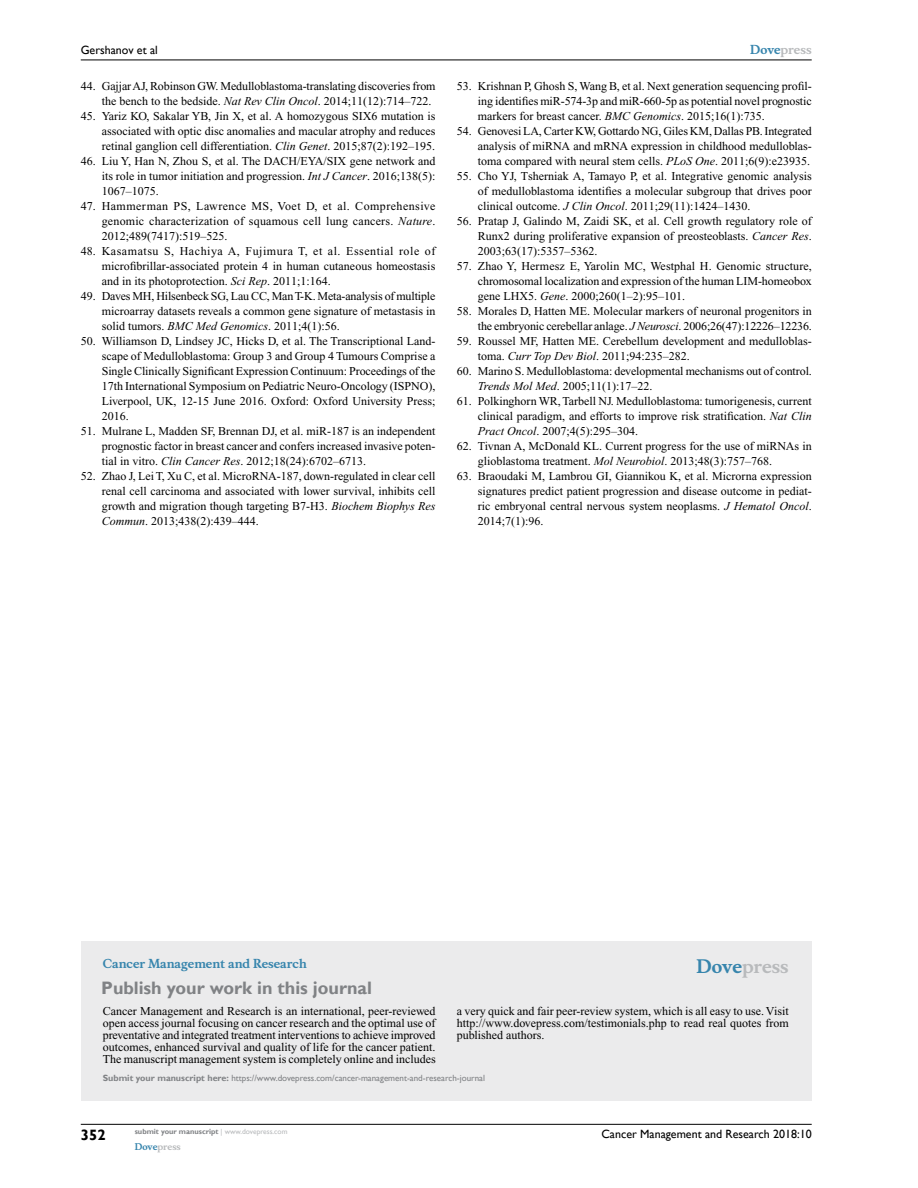
<style>
.page{position:relative;width:918px;height:1188px;background:#fff}
.page>*{position:absolute;margin:0;border:0;box-sizing:border-box;transform-origin:0 0}
.t1{font:700 18px "Gill Sans";color:#808285}
.t2{font:700 18px "Musee";color:#b8babc}
.t3{font:700 15px "Gill Sans";color:#000}
.t4{font:12px/15px "Times New Roman";color:#000;text-align:justify}
.t5{font:12px "Gill Sans";color:#000}
.t6{font:700 12px "Musee";color:#3785ad}
.t7{font:700 12px "Musee";color:#b8babc}
.t8{font:9px "Gill Sans";color:#808285}
.t9{font:700 9px "Musee";color:#b8babc}
.t10{font:700 7.5px "Gill Sans";color:#808285}
.s1{font-style:italic}
.s2{color:#3785ad}
.s3{font-weight:700}
.s4{font-weight:400;color:#b8babc}
</style>
<div class="page">
<div style="left:81px;top:941px;width:731px;height:160px;background:#ebebec"></div>
<hr style="left:81px;top:1124px;width:731px;height:1px;background:#000">
<hr style="left:81px;top:60px;width:731px;height:1px;background:#000">
<p class="t5" style="left:81px;top:43px;width:79px">Gershanov et al</p>
<p class="t4" style="left:102px;top:79px;width:335px;text-indent:-21px">44. Gajjar AJ, Robinson GW. Medulloblastoma-translating discoveries from the bench to the bedside. <span class="s1">Nat Rev Clin Oncol</span>. 2014;11(12):714–722.</p>
<p class="t4" style="left:102px;top:109px;width:335px;text-indent:-21px">45. Yariz KO, Sakalar YB, Jin X, et al. A homozygous SIX6 mutation is associated with optic disc anomalies and macular atrophy and reduces retinal ganglion cell differentiation. <span class="s1">Clin Genet</span>. 2015;87(2):192–195.</p>
<p class="t4" style="left:102px;top:154px;width:335px;text-indent:-21px">46. Liu Y, Han N, Zhou S, et al. The DACH/EYA/SIX gene network and its role in tumor initiation and progression. <span class="s1">Int J Cancer</span>. 2016;138(5):<br>1067–1075.</p>
<p class="t4" style="left:102px;top:199px;width:335px;text-indent:-21px">47. Hammerman PS, Lawrence MS, Voet D, et al. Comprehensive genomic characterization of squamous cell lung cancers. <span class="s1">Nature</span>.<br>2012;489(7417):519–525.</p>
<p class="t4" style="left:102px;top:244px;width:335px;text-indent:-21px">48. Kasamatsu S, Hachiya A, Fujimura T, et al. Essential role of microfibrillar-associated protein 4 in human cutaneous homeostasis and in its photoprotection. <span class="s1">Sci Rep</span>. 2011;1:164.</p>
<p class="t4" style="left:102px;top:289px;width:335px;text-indent:-21px">49. Daves MH, Hilsenbeck SG, Lau CC, Man T-K. Meta-analysis of multiple microarray datasets reveals a common gene signature of metastasis in solid tumors. <span class="s1">BMC Med Genomics</span>. 2011;4(1):56.</p>
<p class="t4" style="left:102px;top:334px;width:335px;text-indent:-21px">50. Williamson D, Lindsey JC, Hicks D, et al. The Transcriptional Land&shy;scape of Medulloblastoma: Group 3 and Group 4 Tumours Comprise a Single Clinically Significant Expression Continuum: Proceedings of the 17th International Symposium on Pediatric Neuro-Oncology (ISPNO), Liverpool, UK, 12-15 June 2016. Oxford: Oxford University Press; 2016.</p>
<p class="t4" style="left:102px;top:424px;width:335px;text-indent:-21px">51. Mulrane L, Madden SF, Brennan DJ, et al. miR-187 is an independent prognostic factor in breast cancer and confers increased invasive poten&shy;tial in vitro. <span class="s1">Clin Cancer Res</span>. 2012;18(24):6702–6713.</p>
<p class="t4" style="left:102px;top:469px;width:335px;text-indent:-21px">52. Zhao J, Lei T, Xu C, et al. MicroRNA-187, down-regulated in clear cell renal cell carcinoma and associated with lower survival, inhibits cell growth and migration though targeting B7-H3. <span class="s1">Biochem Biophys Res Commun</span>. 2013;438(2):439–444.</p>
<p class="t7" style="left:750px;top:43px;width:63px"><span class="s2">Dove</span>press</p>
<p class="t4" style="left:478px;top:79px;width:335px;text-indent:-21px">53. Krishnan P, Ghosh S, Wang B, et al. Next generation sequencing profil&shy;ing identifies miR-574-3p and miR-660-5p as potential novel prognostic markers for breast cancer. <span class="s1">BMC Genomics</span>. 2015;16(1):735.</p>
<p class="t4" style="left:478px;top:124px;width:335px;text-indent:-21px">54. Genovesi LA, Carter KW, Gottardo NG, Giles KM, Dallas PB. Integrated analysis of miRNA and mRNA expression in childhood medulloblas&shy;toma compared with neural stem cells. <span class="s1">PLoS One</span>. 2011;6(9):e23935.</p>
<p class="t4" style="left:478px;top:169px;width:335px;text-indent:-21px">55. Cho YJ, Tsherniak A, Tamayo P, et al. Integrative genomic analysis of medulloblastoma identifies a molecular subgroup that drives poor clinical outcome. <span class="s1">J Clin Oncol</span>. 2011;29(11):1424–1430.</p>
<p class="t4" style="left:478px;top:214px;width:335px;text-indent:-21px">56. Pratap J, Galindo M, Zaidi SK, et al. Cell growth regulatory role of Runx2 during proliferative expansion of preosteoblasts. <span class="s1">Cancer Res</span>.<br>2003;63(17):5357–5362.</p>
<p class="t4" style="left:478px;top:259px;width:336px;text-indent:-21px">57. Zhao Y, Hermesz E, Yarolin MC, Westphal H. Genomic structure, chromosomal localization and expression of the human LIM-homeobox gene LHX5. <span class="s1">Gene</span>. 2000;260(1–2):95–101.</p>
<p class="t4" style="left:457px;top:304px;width:357px;text-align:right">58. Morales D, Hatten ME. Molecular markers of neuronal progenitors in the embryonic cerebellar anlage. <span class="s1">J Neurosci</span>. 2006;26(47):12226–12236.</p>
<p class="t4" style="left:478px;top:334px;width:335px;text-indent:-21px">59. Roussel MF, Hatten ME. Cerebellum development and medulloblas&shy;toma. <span class="s1">Curr Top Dev Biol</span>. 2011;94:235–282.</p>
<p class="t4" style="left:478px;top:364px;width:336px;text-indent:-21px">60. Marino S. Medulloblastoma: developmental mechanisms out of control.<br><span class="s1">Trends Mol Med</span>. 2005;11(1):17–22.</p>
<p class="t4" style="left:478px;top:394px;width:335px;text-indent:-21px">61. Polkinghorn WR, Tarbell NJ. Medulloblastoma: tumorigenesis, current clinical paradigm, and efforts to improve risk stratification. <span class="s1">Nat Clin Pract Oncol</span>. 2007;4(5):295–304.</p>
<p class="t4" style="left:478px;top:439px;width:335px;text-indent:-21px">62. Tivnan A, McDonald KL. Current progress for the use of miRNAs in glioblastoma treatment. <span class="s1">Mol Neurobiol</span>. 2013;48(3):757–768.</p>
<p class="t4" style="left:478px;top:469px;width:335px;text-indent:-21px">63. Braoudaki M, Lambrou GI, Giannikou K, et al. Microrna expression signatures predict patient progression and disease outcome in pediat&shy;ric embryonal central nervous system neoplasms. <span class="s1">J Hematol Oncol</span>.<br>2014;7(1):96.</p>
<p class="t6" style="left:103px;top:956px;width:206px">Cancer Management and Research</p>
<h1 class="t1" style="left:101px;top:977px;width:272px">Publish your work in this journal</h1>
<h1 class="t2" style="left:697px;top:955px;width:94px"><span class="s2">Dove</span>press</h1>
<p class="t4" style="left:103px;top:1005px;width:334px;line-height:12px">Cancer Management and Research is an international, peer-reviewed open access journal focusing on cancer research and the optimal use of preventative and integrated treatment interventions to achieve improved outcomes, enhanced survival and quality of life for the cancer patient.<br>The manuscript management system is completely online and includes</p>
<p class="t4" style="left:457px;top:1005px;width:333px;line-height:12px">a very quick and fair peer-review system, which is all easy to use. Visit http://www.dovepress.com/testimonials.php to read real quotes from published authors.</p>
<p class="t8" style="left:103px;top:1072px;width:384px"><span class="s3">Submit your manuscript here:</span> https://www.dovepress.com/cancer-management-and-research-journal</p>
<p class="t3" style="left:81px;top:1126px;width:26px">352</p>
<p class="t10" style="left:135px;top:1127px;width:154px">submit your manuscript <span class="s4">| www.dovepress.com</span></p>
<p class="t9" style="left:135px;top:1141px;width:48px"><span class="s2">Dove</span>press</p>
<p class="t5" style="left:601px;top:1127px;width:212px">Cancer Management and Research 2018:10</p>
</div>
